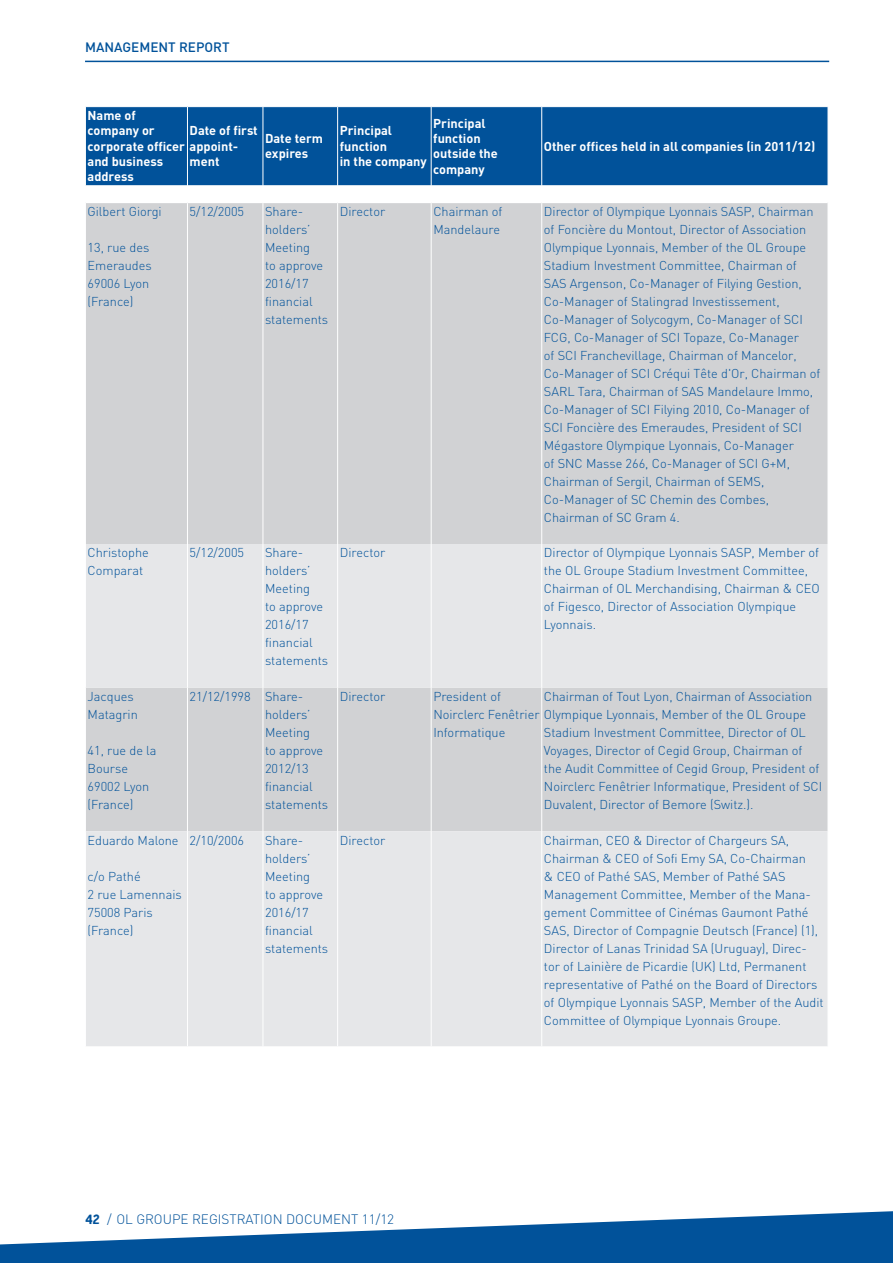
<style>
.page{position:relative;width:893px;height:1263px;background:#fff}
.page>*{position:absolute;margin:0;border:0;box-sizing:border-box;transform-origin:0 0}
.t1{font:300 13.5px "DIN";color:#01529a}
.t2{font:500 13.5px "DIN";color:#01529a}
.t3{font:300 12.75px/18px "DIN";color:#01529a}
.t4{font:700 12.75px/15.3px "DIN";color:#fff}
.s1{font-family:"CA Aires Pro";font-weight:400}
</style>
<div class="page">
<svg style="left:0;top:1211px;width:893px;height:52px;fill:#01529a"></svg>
<div style="left:86px;top:107px;width:742px;height:78px;background:#01529a"></div>
<div style="left:86px;top:203px;width:742px;height:341px;background:#d1d2d4"></div>
<svg style="left:86px;top:544px;width:742px;height:502px;background:#e0e1e3"></svg>
<hr style="left:187px;top:107px;width:1px;height:78px;background:#fff">
<hr style="left:263px;top:107px;width:1px;height:78px;background:#fff">
<hr style="left:337px;top:107px;width:1px;height:78px;background:#fff">
<hr style="left:431px;top:107px;width:1px;height:78px;background:#fff">
<hr style="left:541px;top:107px;width:1px;height:78px;background:#fff">
<hr style="left:187px;top:203px;width:1px;height:341px;background:#fff">
<hr style="left:263px;top:203px;width:1px;height:341px;background:#fff">
<hr style="left:337px;top:203px;width:1px;height:341px;background:#fff">
<hr style="left:431px;top:203px;width:1px;height:341px;background:#fff">
<hr style="left:541px;top:203px;width:1px;height:341px;background:#fff">
<hr style="left:187px;top:544px;width:1px;height:144px;background:#fff">
<hr style="left:263px;top:544px;width:1px;height:144px;background:#fff">
<hr style="left:337px;top:544px;width:1px;height:144px;background:#fff">
<hr style="left:431px;top:544px;width:1px;height:144px;background:#fff">
<hr style="left:541px;top:544px;width:1px;height:144px;background:#fff">
<hr style="left:187px;top:688px;width:1px;height:143px;background:#fff">
<hr style="left:263px;top:688px;width:1px;height:143px;background:#fff">
<hr style="left:337px;top:688px;width:1px;height:143px;background:#fff">
<hr style="left:431px;top:688px;width:1px;height:143px;background:#fff">
<hr style="left:541px;top:688px;width:1px;height:143px;background:#fff">
<hr style="left:187px;top:831px;width:1px;height:215px;background:#fff">
<hr style="left:263px;top:831px;width:1px;height:215px;background:#fff">
<hr style="left:337px;top:831px;width:1px;height:215px;background:#fff">
<hr style="left:431px;top:831px;width:1px;height:215px;background:#fff">
<hr style="left:541px;top:831px;width:1px;height:215px;background:#fff">
<svg style="left:85px;top:185px;width:743px;height:1px"></svg>
<hr style="left:85px;top:61px;width:744px;height:1px;background:#01529a">
<p class="t2" style="left:85px;top:38px;width:146px">MANAGEMENT REPORT</p>
<p class="t4" style="left:88px;top:107px;width:152px">Name of<br>company or<br>corporate officer appoint&shy;and business<br>address</p>
<p class="t4" style="left:190px;top:123px;width:70px">Date of first</p>
<p class="t4" style="left:190px;top:153px;width:31px">ment</p>
<p class="t4" style="left:265px;top:130px;width:60px">Date term expires</p>
<p class="t4" style="left:340px;top:123px;width:88px">Principal function<br>in the company</p>
<p class="t4" style="left:433px;top:115px;width:66px">Principal function outside the company</p>
<p class="t4" style="left:544px;top:138px;width:273px">Other offices held in all companies (in 2011/12)</p>
<p class="t3" style="left:88px;top:202px;width:76px">Gilbert Giorgi</p>
<p class="t3" style="left:88px;top:238px;width:66px">13, rue des<br>Emeraudes<br>69006 Lyon (France)</p>
<p class="t3" style="left:190px;top:202px;width:56px">5/12/2005</p>
<p class="t3" style="left:265px;top:202px;width:65px">Share&shy;holders’<br>Meeting<br>to approve<br>2016/17 financial statements</p>
<p class="t3" style="left:340px;top:202px;width:47px">Director</p>
<p class="t3" style="left:433px;top:202px;width:71px">Chairman of<br>Mandelaure</p>
<p class="t3" style="left:544px;top:202px;width:278px">Director of Olympique Lyonnais SASP, Chairman of Foncière du Montout, Director of Association Olympique Lyonnais, Member of the OL Groupe Stadium Investment Committee, Chairman of SAS Argenson, Co-Manager of Filying Gestion, Co-Manager of Stalingrad Investissement, Co-Manager of Solycogym, Co-Manager of SCI FCG, Co-Manager of SCI Topaze, Co-Manager<br>of SCI Franchevillage, Chairman of Mancelor, Co-Manager of SCI Créqui Tête d'Or, Chairman of SARL Tara, Chairman of SAS Mandelaure Immo, Co-Manager of SCI Filying 2010, Co-Manager of SCI Foncière des Emeraudes, President of SCI Mégastore Olympique Lyonnais, Co-Manager<br>of SNC Masse 266, Co-Manager of SCI G+M, Chairman of Sergil, Chairman of SEMS, Co-Manager of SC Chemin des Combes, Chairman of SC Gram 4.</p>
<p class="t3" style="left:88px;top:543px;width:63px">Christophe<br>Comparat</p>
<p class="t3" style="left:190px;top:543px;width:56px">5/12/2005</p>
<p class="t3" style="left:265px;top:543px;width:65px">Share&shy;holders’<br>Meeting<br>to approve<br>2016/17 financial statements</p>
<p class="t3" style="left:340px;top:543px;width:47px">Director</p>
<p class="t3" style="left:544px;top:543px;width:277px">Director of Olympique Lyonnais SASP, Member of the OL Groupe Stadium Investment Committee, Chairman of OL Merchandising, Chairman &amp; CEO of Figesco, Director of Association Olympique Lyonnais.</p>
<p class="t3" style="left:88px;top:687px;width:52px">Jacques<br>Matagrin</p>
<p class="t3" style="left:88px;top:741px;width:71px">41, rue de la<br>Bourse<br>69002 Lyon (France)</p>
<p class="t3" style="left:265px;top:687px;width:65px;text-indent:-75px">21/12/1998 Share&shy;holders’<br>Meeting<br>to approve<br>2012/13 financial statements</p>
<p class="t3" style="left:340px;top:687px;width:47px">Director</p>
<p class="t3" style="left:433px;top:687px;width:374px">President of<br>Noirclerc Fenêtrier Olympique Lyonnais, Member of the OL Groupe<br>Informatique</p>
<p class="t3" style="left:544px;top:687px;width:270px">Chairman of Tout Lyon, Chairman of Association</p>
<p class="t3" style="left:544px;top:723px;width:280px">Stadium Investment Committee, Director of OL Voyages, Director of Cegid Group, Chairman of the Audit Committee of Cegid Group, President of Noirclerc Fenêtrier Informatique, President of SCI Duvalent, Director of Bemore (Switz.).</p>
<p class="t3" style="left:88px;top:831px;width:92px">Eduardo Malone</p>
<p class="t3" style="left:88px;top:867px;width:96px">c/o Pathé<br>2 rue Lamennais<br>75008 Paris (France)</p>
<p class="t3" style="left:190px;top:831px;width:56px">2/10/2006</p>
<p class="t3" style="left:265px;top:831px;width:65px">Share&shy;holders’<br>Meeting<br>to approve<br>2016/17 financial statements</p>
<p class="t3" style="left:340px;top:831px;width:47px">Director</p>
<p class="t3" style="left:544px;top:831px;width:281px">Chairman, CEO &amp; Director of Chargeurs SA, Chairman &amp; CEO of Sofi Emy SA, Co-Chairman<br>&amp; CEO of Pathé SAS, Member of Pathé SAS Management Committee, Member of the Mana&shy;gement Committee of Cinémas Gaumont Pathé SAS, Director of Compagnie Deutsch (France) (1), Director of Lanas Trinidad SA (Uruguay), Direc&shy;tor of Lainière de Picardie (UK) Ltd, Permanent representative of Pathé on the Board of Directors of Olympique Lyonnais SASP, Member of the Audit Committee of Olympique Lyonnais Groupe.</p>
<p class="t1" style="left:85px;top:1210px;width:311px"><span class="s1">42</span> / OL GROUPE REGISTRATION DOCUMENT 11/12</p>
</div>
